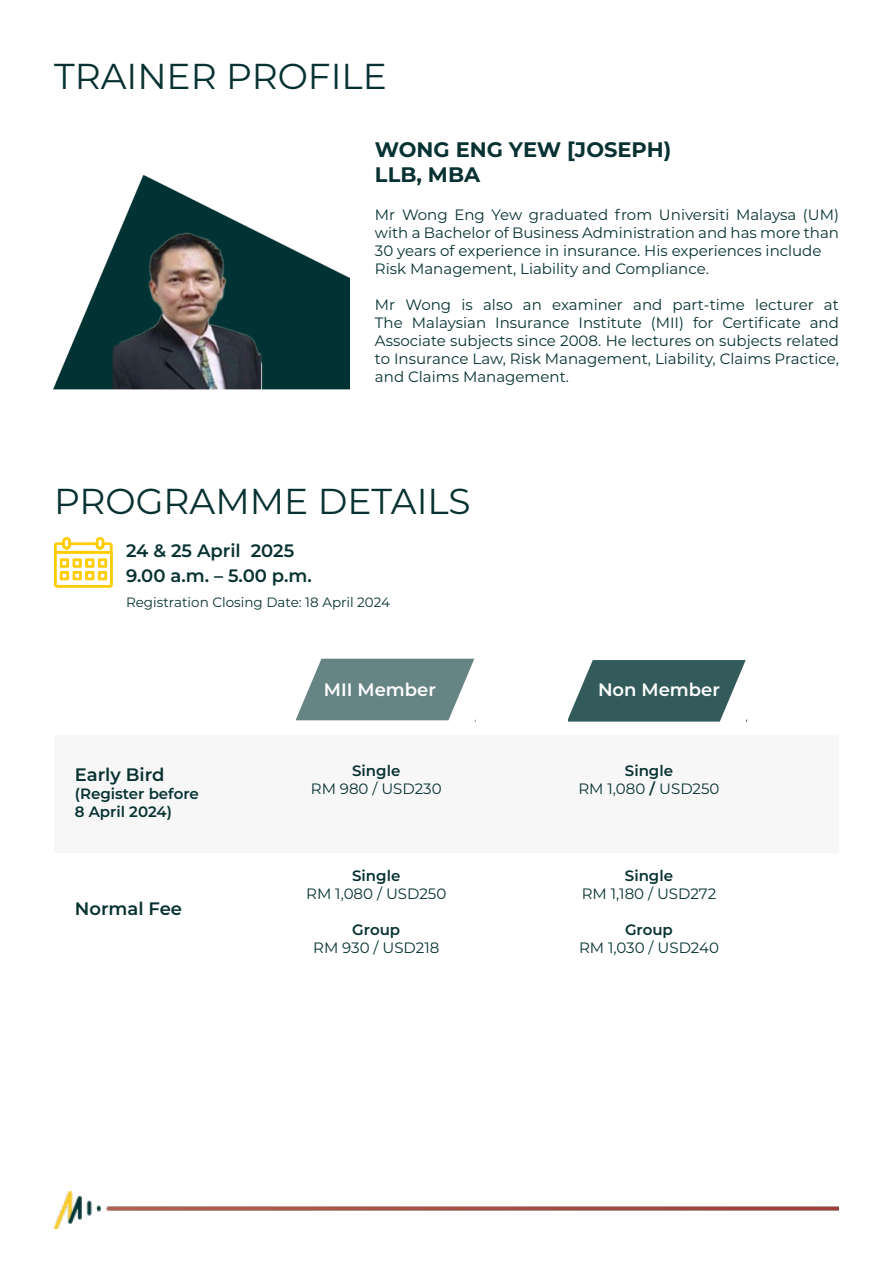
<style>
.page{position:relative;width:893px;height:1263px;background:#fff}
.page>*{position:absolute;margin:0;border:0;box-sizing:border-box;transform-origin:0 0}
.t1{font:36px "Montserrat";color:#083232}
.t2{font:700 21px "Montserrat";color:#083232}
.t3{font:600 18px "Montserrat";color:#083232}
.t4{font:600 18px "Montserrat";color:#fff}
.t5{font:15px/18px "Montserrat";color:#083232;text-align:justify}
.t6{font:600 15px "Montserrat";color:#083232}
.t7{font:13.5px "Montserrat";color:#083232}
.s1{font-weight:600}
</style>
<div class="page">
<img style="left:54px;top:175px;width:295px;height:215px">
<img style="left:54px;top:1191px;width:785px;height:38px">
<svg style="left:54px;top:537px;width:59px;height:50px"></svg>
<div style="left:55px;top:736px;width:784px;height:117px;background:#f7f7f7"></div>
<svg style="left:296px;top:659px;width:180px;height:63px"></svg>
<svg style="left:568px;top:660px;width:179px;height:62px;background:#517373"></svg>
<p class="t1" style="left:54px;top:51px;width:334px">TRAINER PROFILE</p>
<p class="t2" style="left:375px;top:135px;width:298px">WONG ENG YEW [JOSEPH)</p>
<p class="t2" style="left:375px;top:160px;width:107px">LLB, MBA</p>
<p class="t5" style="left:375px;top:205px;width:466px">Mr Wong Eng Yew graduated from Universiti Malaysa (UM) with a Bachelor of Business Administration and has more than 30 years of experience in insurance. His experiences include</p>
<p class="t5" style="left:375px;top:259px;width:335px">Risk Management, Liability and Compliance.</p>
<p class="t5" style="left:375px;top:295px;width:465px">Mr Wong is also an examiner and part-time lecturer at The Malaysian Insurance Institute (MII) for Certificate and Associate subjects since 2008. He lectures on subjects related to Insurance Law, Risk Management, Liability, Claims Practice, and Claims Management.</p>
<p class="t1" style="left:54px;top:477px;width:418px">PROGRAMME DETAILS</p>
<p class="t3" style="left:126px;top:538px;width:170px">24 &amp; 25 April 2025</p>
<p class="t3" style="left:126px;top:563px;width:187px">9.00 a.m. – 5.00 p.m.</p>
<p class="t7" style="left:126px;top:593px;width:266px">Registration Closing Date: 18 April 2024</p>
<p class="t3" style="left:75px;top:763px;width:91px">Early Bird</p>
<p class="t6" style="left:75px;top:784px;width:126px">(Register before</p>
<p class="t6" style="left:75px;top:802px;width:99px">8 April 2024)</p>
<p class="t3" style="left:75px;top:897px;width:109px">Normal Fee</p>
<p class="t4" style="left:324px;top:677px;width:114px">MII Member</p>
<p class="t4" style="left:598px;top:677px;width:123px">Non Member</p>
<p class="t6" style="left:352px;top:760px;width:50px">Single</p>
<p class="t5" style="left:311px;top:779px;width:132px">RM 980 / USD230</p>
<p class="t6" style="left:352px;top:865px;width:50px">Single</p>
<p class="t5" style="left:306px;top:884px;width:142px">RM 1,080 / USD250</p>
<p class="t6" style="left:352px;top:919px;width:49px">Group</p>
<p class="t5" style="left:313px;top:938px;width:128px">RM 930 / USD218</p>
<p class="t6" style="left:625px;top:760px;width:50px">Single</p>
<p class="t5" style="left:578px;top:779px;width:143px">RM 1,080 <span class="s1">/</span> USD250</p>
<p class="t6" style="left:625px;top:865px;width:50px">Single</p>
<p class="t5" style="left:582px;top:884px;width:136px">RM 1,180 / USD272</p>
<p class="t6" style="left:625px;top:919px;width:49px">Group</p>
<p class="t5" style="left:579px;top:938px;width:141px">RM 1,030 / USD240</p>
</div>
